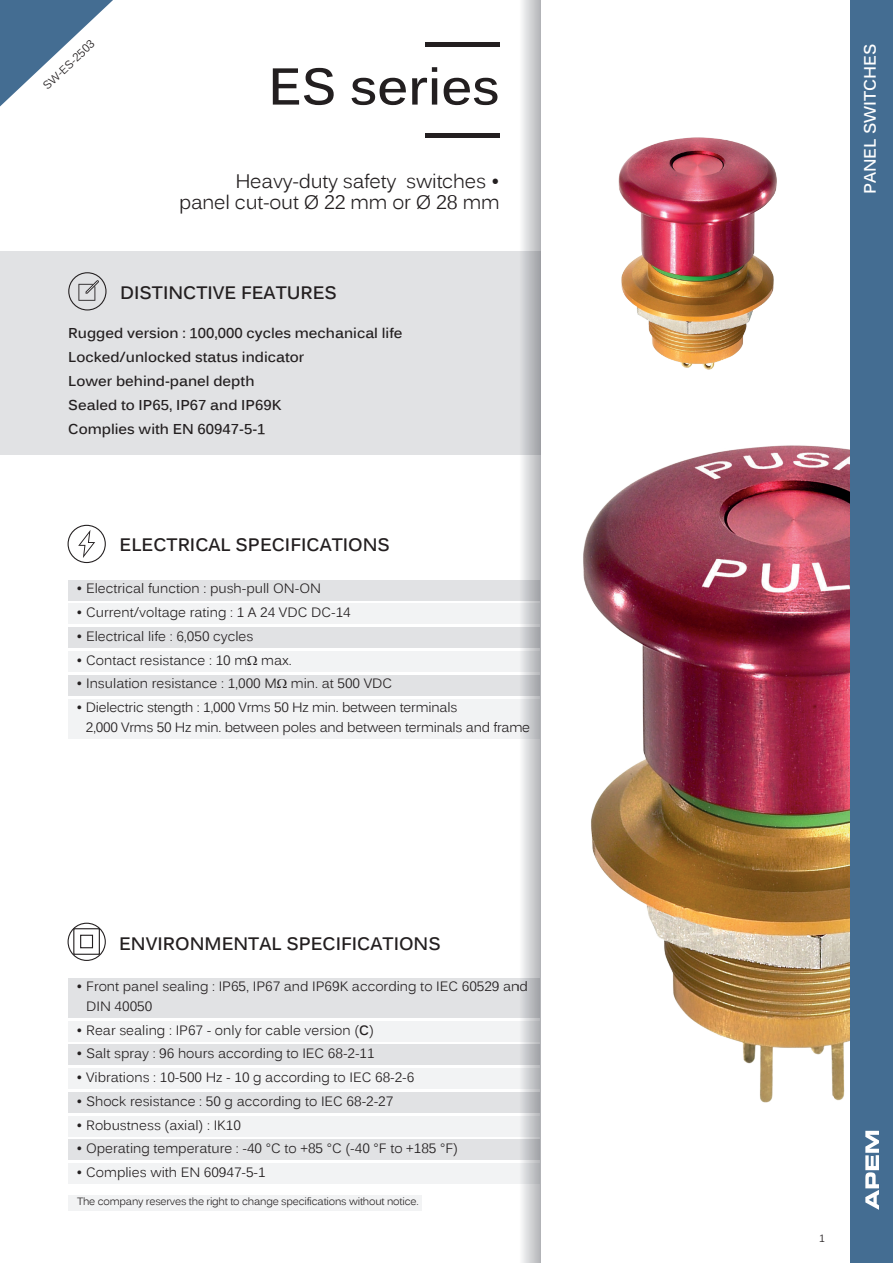
<style>
.page{position:relative;width:893px;height:1263px;background:#fff}
.page>*{position:absolute;margin:0;border:0;box-sizing:border-box;transform-origin:0 0}
.t1{font:700 51px "Kalinga";color:#231f20}
.t2{font:19.5px "Kalinga";letter-spacing:-.01em;color:#231f20}
.t3{font:700 18px "Kalinga";color:#231f20}
.t4{font:700 16.5px "Kalinga";color:#fff}
.t5{font:700 14.25px "Kalinga";color:#231f20}
.texte_ombré_5{font:13.5px/19.5px "Kalinga";color:#231f20}
.texte_ombré_12{font:13.5px/19.5px "Kalinga";color:#231f20}
.t6{font:11.25px "Kalinga";color:#231f20}
.t7{font:10.5px "Kalinga";letter-spacing:-.02em;color:#231f20}
.s1{font-weight:700}
</style>
<div class="page">
<svg style="left:0;top:0;width:113px;height:106px"></svg>
<div style="left:68px;top:978px;width:472px;height:39px;background:#e1e2e4"></div>
<div style="left:68px;top:1021px;width:472px;height:20px;background:#f2f3f4"></div>
<div style="left:68px;top:1045px;width:472px;height:20px;background:#e1e2e4"></div>
<div style="left:68px;top:1068px;width:472px;height:21px;background:#f2f3f4"></div>
<div style="left:68px;top:1092px;width:472px;height:20px;background:#e1e2e4"></div>
<div style="left:68px;top:1116px;width:472px;height:20px;background:#f2f3f4"></div>
<div style="left:68px;top:1140px;width:472px;height:20px;background:#e1e2e4"></div>
<div style="left:68px;top:1164px;width:472px;height:20px;background:#f2f3f4"></div>
<svg style="left:68px;top:923px;width:38px;height:38px"></svg>
<div style="left:73px;top:928px;width:27px;height:27px;border:1px solid #231f20"></div>
<div style="left:80px;top:935px;width:13px;height:13px;border:1px solid #231f20"></div>
<div style="left:68px;top:580px;width:472px;height:20px;background:#e1e2e4"></div>
<div style="left:68px;top:604px;width:472px;height:20px;background:#f2f3f4"></div>
<div style="left:68px;top:627px;width:472px;height:20px;background:#e1e2e4"></div>
<div style="left:68px;top:651px;width:472px;height:20px;background:#f2f3f4"></div>
<div style="left:68px;top:675px;width:472px;height:20px;background:#e1e2e4"></div>
<div style="left:68px;top:699px;width:472px;height:39px;background:#f2f3f4"></div>
<svg style="left:68px;top:525px;width:38px;height:38px"></svg>
<div style="left:0;top:251px;width:540px;height:203px;background:#e1e2e4"></div>
<svg style="left:68px;top:272px;width:39px;height:38px"></svg>
<hr style="left:426px;top:134px;width:74px;height:4px;background:#231f20">
<hr style="left:426px;top:43px;width:74px;height:4px;background:#231f20">
<svg style="left:519px;top:0;width:21px;height:1263px"></svg>
<div style="left:69px;top:1195px;width:353px;height:15px;background:#f2f3f4"></div>
<img style="left:618px;top:137px;width:159px;height:233px">
<img style="left:489px;top:395px;width:361px;height:726px">
<div style="left:850px;top:0;width:43px;height:1263px;background:#446d92"></div>
<svg style="left:865px;top:1131px;width:14px;height:79px"></svg>
<p class="t6" style="left:40px;top:82px;width:68px;rotate:-44deg">SW-ES-2503</p>
<p class="t1" style="left:268px;top:53px;width:233px">ES series</p>
<p class="t2" style="left:235px;top:169px;width:266px">Heavy-duty safety switches •</p>
<p class="t2" style="left:179px;top:190px;width:322px">panel cut-out Ø 22 mm or Ø 28 mm</p>
<p class="t3" style="left:120px;top:281px;width:218px">DISTINCTIVE FEATURES</p>
<p class="t5" style="left:68px;top:324px;width:336px">Rugged version : 100,000 cycles mechanical life</p>
<p class="t5" style="left:68px;top:348px;width:238px">Locked/unlocked status indicator</p>
<p class="t5" style="left:68px;top:372px;width:188px">Lower behind-panel depth</p>
<p class="t5" style="left:68px;top:396px;width:215px">Sealed to IP65, IP67 and IP69K</p>
<p class="t5" style="left:68px;top:420px;width:199px">Complies with EN 60947-5-1</p>
<p class="t3" style="left:120px;top:533px;width:272px">ELECTRICAL SPECIFICATIONS</p>
<p class="texte_ombré_12" style="left:77px;top:580px;width:246px">• Electrical function : push-pull ON-ON</p>
<p class="texte_ombré_5" style="left:77px;top:604px;width:276px">• Current/voltage rating : 1 A 24 VDC DC-14</p>
<p class="texte_ombré_12" style="left:77px;top:628px;width:178px">• Electrical life : 6,050 cycles</p>
<p class="texte_ombré_5" style="left:77px;top:651px;width:217px">• Contact resistance : 10 m max.</p>
<p class="texte_ombré_12" style="left:77px;top:675px;width:317px">• Insulation resistance : 1,000 M min. at 500 VDC</p>
<p class="texte_ombré_5" style="left:86px;top:699px;width:446px;text-indent:-9px">• Dielectric stength : 1,000 Vrms 50 Hz min. between terminals<br>2,000 Vrms 50 Hz min. between poles and between terminals and frame</p>
<p class="t3" style="left:119px;top:931px;width:323px">ENVIRONMENTAL SPECIFICATIONS</p>
<p class="texte_ombré_12" style="left:86px;top:978px;width:443px;text-indent:-10px">• Front panel sealing : IP65, IP67 and IP69K according to IEC 60529 and<br>DIN 40050</p>
<p class="texte_ombré_5" style="left:77px;top:1021px;width:299px">• Rear sealing : IP67 - only for cable version (<span class="s1">C</span>)</p>
<p class="texte_ombré_12" style="left:77px;top:1045px;width:300px">• Salt spray : 96 hours according to IEC 68-2-11</p>
<p class="texte_ombré_5" style="left:77px;top:1069px;width:339px">• Vibrations : 10-500 Hz - 10 g according to IEC 68-2-6</p>
<p class="texte_ombré_12" style="left:77px;top:1092px;width:318px">• Shock resistance : 50 g according to IEC 68-2-27</p>
<p class="texte_ombré_5" style="left:77px;top:1116px;width:166px">• Robustness (axial) : IK10</p>
<p class="texte_ombré_12" style="left:77px;top:1140px;width:383px">• Operating temperature : -40 °C to +85 °C (-40 °F to +185 °F)</p>
<p class="texte_ombré_5" style="left:77px;top:1164px;width:191px">• Complies with EN 60947-5-1</p>
<p class="t7" style="left:77px;top:1195px;width:343px">The company reserves the right to change specifications without notice.</p>
<p class="t4" style="left:859px;top:194px;width:152px;rotate:-90deg">PANEL SWITCHES</p>
<p class="t7" style="left:819px;top:1231px;width:7px">1</p>
</div>
